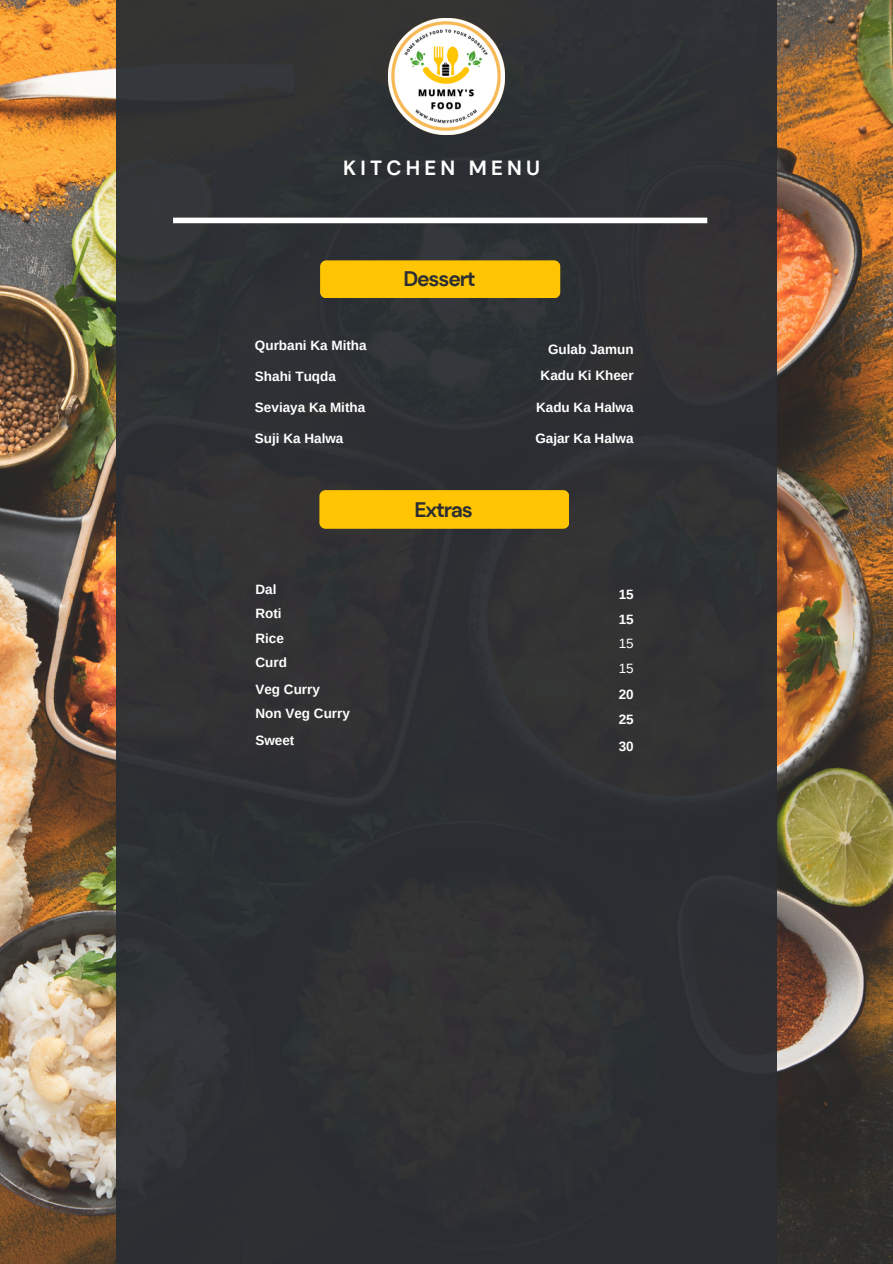
<style>
.page{position:relative;width:893px;height:1264px;background:#fff}
.page>*{position:absolute;margin:0;border:0;box-sizing:border-box;transform-origin:0 0}
.t1{font:700 21px "DM Sans";letter-spacing:-.055em;color:#2a2e33}
.t2{font:700 20.55px "DM Sans";letter-spacing:.205em;color:#fff}
.t3{font:700 13.5px/24.5px "Arimo";color:#fff}
.t4{font:13.5px "Arimo";color:#fff}
</style>
<div class="page">
<img style="left:0;top:0;width:892px;height:1263px">
<div style="left:116px;top:0;width:660px;height:1263px;background:#2a2e33"></div>
<div style="left:173px;top:218px;width:534px;height:5px;background:#fff"></div>
<div style="left:320px;top:260px;width:240px;height:38px;background:#ffc502;border-radius:6px"></div>
<div style="left:319px;top:490px;width:250px;height:39px;background:#ffc502;border-radius:6px"></div>
<img style="left:389px;top:18px;width:115px;height:116px">
<p class="t2" style="left:343px;top:154px;width:198px">KITCHEN MENU</p>
<h3 class="t3" style="left:255px;top:333px;width:113px">Qurbani Ka Mitha</h3>
<p class="t3" style="left:255px;top:364px;width:82px">Shahi Tuqda</p>
<p class="t3" style="left:255px;top:395px;width:112px">Seviaya Ka Mitha</p>
<p class="t3" style="left:255px;top:426px;width:90px">Suji Ka Halwa</p>
<p class="t3" style="left:255px;top:577px;width:22px">Dal</p>
<p class="t3" style="left:255px;top:601px;width:28px">Roti</p>
<h1 class="t3" style="left:255px;top:625px;width:30px">Rice</h1>
<p class="t3" style="left:255px;top:650px;width:33px">Curd</p>
<p class="t3" style="left:255px;top:677px;width:66px">Veg Curry</p>
<p class="t3" style="left:255px;top:701px;width:96px">Non Veg Curry</p>
<p class="t3" style="left:255px;top:728px;width:41px">Sweet</p>
<p class="t1" style="left:403px;top:265px;width:74px">Dessert</p>
<p class="t1" style="left:414px;top:496px;width:60px">Extras</p>
<p class="t3" style="left:548px;top:337px;width:87px">Gulab Jamun</p>
<p class="t3" style="left:540px;top:363px;width:94px">Kadu Ki Kheer</p>
<p class="t3" style="left:536px;top:395px;width:99px">Kadu Ka Halwa</p>
<h2 class="t3" style="left:535px;top:426px;width:100px">Gajar Ka Halwa</h2>
<p class="t3" style="left:618px;top:582px;width:17px">15</p>
<p class="t3" style="left:618px;top:607px;width:17px">15</p>
<p class="t4" style="left:618px;top:636px;width:17px">15</p>
<p class="t4" style="left:618px;top:660px;width:17px">15</p>
<p class="t3" style="left:618px;top:682px;width:17px">20<br>25</p>
<p class="t3" style="left:618px;top:733px;width:17px">30</p>
</div>
